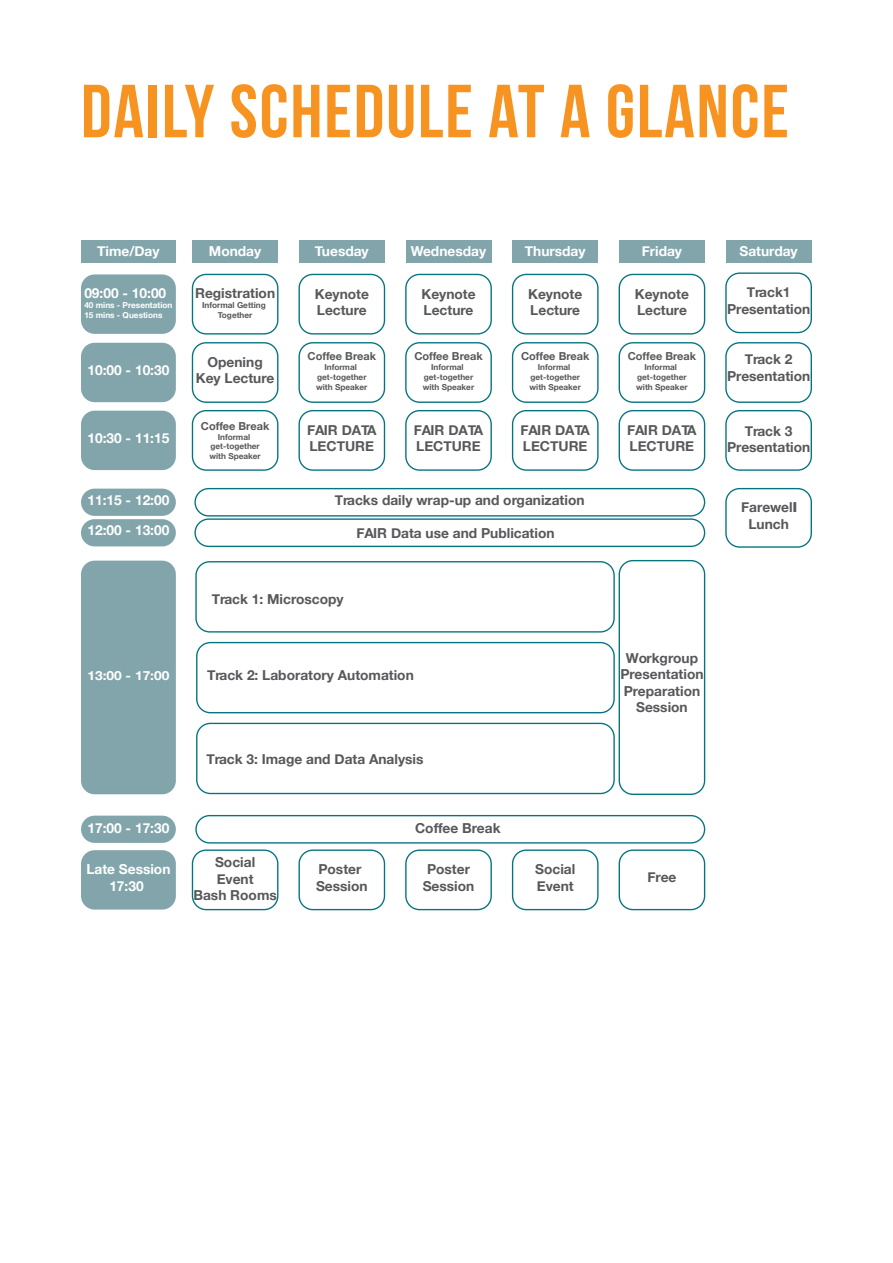
<style>
.page{position:relative;width:893px;height:1263px;background:#fff}
.page>*{position:absolute;margin:0;border:0;box-sizing:border-box;transform-origin:0 0}
.Paragraph_Style_2{font:700 75px "Bebas Neue";letter-spacing:.025em;color:#f79321}
.t1{font:700 13.8px/16.5px "Helvetica Neue";color:#57585a}
.t2{font:700 13.8px/16.5px "Helvetica Neue";color:#fff;text-align:center}
.t3{font:700 12.6px "Helvetica Neue";color:#fff;scale:1.09 1}
.t4{font:700 10.95px "Helvetica Neue";color:#57585a}
.t5{font:700 8.25px/9.9px "Helvetica Neue";color:#57585a;text-align:center}
.t6{font:700 8.25px/9.9px "Helvetica Neue";color:#fff}
</style>
<div class="page">
<svg style="left:195px;top:560px;width:510px;height:235px"></svg>
<div style="left:192px;top:240px;width:86px;height:23px;background:#82a5ac"></div>
<svg style="left:192px;top:274px;width:86px;height:61px"></svg>
<svg style="left:192px;top:342px;width:86px;height:61px"></svg>
<svg style="left:192px;top:410px;width:86px;height:61px"></svg>
<div style="left:299px;top:240px;width:85px;height:23px;background:#82a5ac"></div>
<svg style="left:298px;top:274px;width:87px;height:61px"></svg>
<svg style="left:298px;top:342px;width:87px;height:61px"></svg>
<svg style="left:298px;top:410px;width:87px;height:61px"></svg>
<div style="left:406px;top:240px;width:85px;height:23px;background:#82a5ac"></div>
<svg style="left:405px;top:274px;width:87px;height:61px"></svg>
<svg style="left:405px;top:342px;width:87px;height:61px"></svg>
<svg style="left:405px;top:410px;width:87px;height:61px"></svg>
<div style="left:513px;top:240px;width:85px;height:23px;background:#82a5ac"></div>
<svg style="left:512px;top:274px;width:87px;height:61px"></svg>
<svg style="left:512px;top:342px;width:87px;height:61px"></svg>
<svg style="left:512px;top:410px;width:87px;height:61px"></svg>
<div style="left:619px;top:240px;width:86px;height:23px;background:#82a5ac"></div>
<svg style="left:619px;top:274px;width:86px;height:61px"></svg>
<svg style="left:619px;top:342px;width:86px;height:61px"></svg>
<svg style="left:619px;top:410px;width:86px;height:61px"></svg>
<svg style="left:192px;top:849px;width:86px;height:61px"></svg>
<svg style="left:298px;top:849px;width:87px;height:61px"></svg>
<svg style="left:405px;top:849px;width:87px;height:61px"></svg>
<svg style="left:512px;top:849px;width:87px;height:61px"></svg>
<svg style="left:619px;top:849px;width:86px;height:61px"></svg>
<div style="left:81px;top:240px;width:95px;height:23px;background:#82a5ac"></div>
<div style="left:81px;top:274px;width:95px;height:60px;background:#82a5ac;border-radius:14px"></div>
<div style="left:81px;top:343px;width:95px;height:59px;background:#82a5ac;border-radius:14px"></div>
<div style="left:81px;top:411px;width:95px;height:59px;background:#82a5ac;border-radius:14px"></div>
<svg style="left:195px;top:815px;width:510px;height:28px"></svg>
<div style="left:81px;top:816px;width:95px;height:27px;background:#82a5ac;border-radius:14px"></div>
<div style="left:81px;top:519px;width:95px;height:27px;background:#82a5ac;border-radius:14px"></div>
<div style="left:81px;top:489px;width:95px;height:27px;background:#82a5ac;border-radius:14px"></div>
<svg style="left:194px;top:488px;width:511px;height:59px"></svg>
<svg style="left:725px;top:488px;width:87px;height:60px"></svg>
<div style="left:81px;top:561px;width:95px;height:233px;background:#82a5ac;border-radius:14px"></div>
<div style="left:81px;top:850px;width:95px;height:59px;background:#82a5ac;border-radius:14px"></div>
<svg style="left:725px;top:342px;width:87px;height:61px"></svg>
<svg style="left:725px;top:410px;width:87px;height:61px"></svg>
<div style="left:726px;top:240px;width:85px;height:23px;background:#82a5ac"></div>
<svg style="left:725px;top:272px;width:87px;height:61px"></svg>
<p class="Paragraph_Style_2" style="left:81px;top:70px;width:709px">DAILY SCHEDULE AT A GLANCE</p>
<p class="t2" style="left:97px;top:243px;width:64px">Time/Day</p>
<p class="t2" style="left:84px;top:285px;width:83px">09:00 - 10:00</p>
<p class="t6" style="left:84px;top:300px;width:90px">40 mins - Presentation<br>15 mins - Questions</p>
<p class="t2" style="left:87px;top:362px;width:83px">10:00 - 10:30</p>
<p class="t2" style="left:87px;top:430px;width:83px">10:30 - 11:15</p>
<p class="t2" style="left:209px;top:244px;width:54px">Monday</p>
<p class="t1" style="left:195px;top:285px;width:82px">Registration</p>
<p class="t5" style="left:202px;top:300px;width:65px">Informal Getting<br>Together</p>
<p class="t1" style="left:196px;top:354px;width:80px;text-align:center">Opening<br>Key Lecture</p>
<p class="t4" style="left:201px;top:417px;width:70px">Coffee Break</p>
<p class="t5" style="left:209px;top:432px;width:53px">Informal get-together with Speaker</p>
<p class="t2" style="left:315px;top:244px;width:55px">Tuesday</p>
<p class="t1" style="left:315px;top:286px;width:56px">Keynote<br>Lecture</p>
<p class="t4" style="left:308px;top:348px;width:70px">Coffee Break</p>
<p class="t5" style="left:316px;top:363px;width:53px">Informal get-together with Speaker</p>
<p class="t1" style="left:307px;top:422px;width:71px">FAIR DATA<br>LECTURE</p>
<p class="t2" style="left:411px;top:244px;width:77px">Wednesday</p>
<p class="t1" style="left:421px;top:286px;width:56px">Keynote<br>Lecture</p>
<p class="t4" style="left:414px;top:348px;width:70px">Coffee Break</p>
<p class="t5" style="left:423px;top:363px;width:53px">Informal get-together with Speaker</p>
<p class="t1" style="left:414px;top:422px;width:71px">FAIR DATA<br>LECTURE</p>
<p class="t2" style="left:525px;top:244px;width:62px">Thursday</p>
<p class="t1" style="left:528px;top:286px;width:56px">Keynote<br>Lecture</p>
<p class="t4" style="left:521px;top:348px;width:70px">Coffee Break</p>
<p class="t5" style="left:529px;top:363px;width:53px">Informal get-together with Speaker</p>
<p class="t1" style="left:520px;top:422px;width:71px">FAIR DATA<br>LECTURE</p>
<p class="t2" style="left:87px;top:492px;width:83px">11:15 - 12:00</p>
<p class="t1" style="left:335px;top:492px;width:251px">Tracks daily wrap-up and organization</p>
<p class="t1" style="left:356px;top:525px;width:200px">FAIR Data use and Publication</p>
<p class="t2" style="left:87px;top:523px;width:83px">12:00 - 13:00</p>
<p class="t3" style="left:87px;top:665px;width:77px">13:00 - 17:00</p>
<p class="t1" style="left:212px;top:591px;width:133px">Track 1: Microscopy</p>
<p class="t1" style="left:207px;top:667px;width:208px">Track 2: Laboratory Automation</p>
<p class="t1" style="left:207px;top:751px;width:218px">Track 3: Image and Data Analysis</p>
<p class="t2" style="left:87px;top:820px;width:83px">17:00 - 17:30</p>
<p class="t1" style="left:415px;top:820px;width:87px">Coffee Break</p>
<p class="t2" style="left:642px;top:244px;width:42px">Friday</p>
<p class="t1" style="left:635px;top:286px;width:56px">Keynote<br>Lecture</p>
<p class="t4" style="left:628px;top:348px;width:70px">Coffee Break</p>
<p class="t5" style="left:636px;top:363px;width:53px">Informal get-together with Speaker</p>
<p class="t1" style="left:627px;top:422px;width:71px">FAIR DATA<br>LECTURE</p>
<p class="t1" style="left:620px;top:650px;width:85px;text-align:center">Workgroup<br>Presentation<br>Preparation<br>Session</p>
<p class="t2" style="left:86px;top:861px;width:86px">Late Session<br>17:30</p>
<p class="t1" style="left:193px;top:854px;width:85px;text-align:center">Social<br>Event<br>Bash Rooms</p>
<p class="t1" style="left:316px;top:861px;width:53px">Poster<br>Session</p>
<p class="t1" style="left:423px;top:861px;width:53px;text-align:center">Poster<br>Session</p>
<p class="t1" style="left:535px;top:861px;width:42px">Social<br>Event</p>
<p class="t1" style="left:647px;top:870px;width:31px">Free</p>
<p class="t2" style="left:739px;top:244px;width:60px">Saturday</p>
<p class="t1" style="left:727px;top:284px;width:85px;text-align:center">Track1<br>Presentation</p>
<p class="t1" style="left:727px;top:352px;width:85px;text-align:center">Track 2<br>Presentation</p>
<p class="t1" style="left:727px;top:423px;width:85px;text-align:center">Track 3<br>Presentation</p>
<p class="t1" style="left:741px;top:499px;width:58px;text-align:center">Farewell<br>Lunch</p>
</div>
